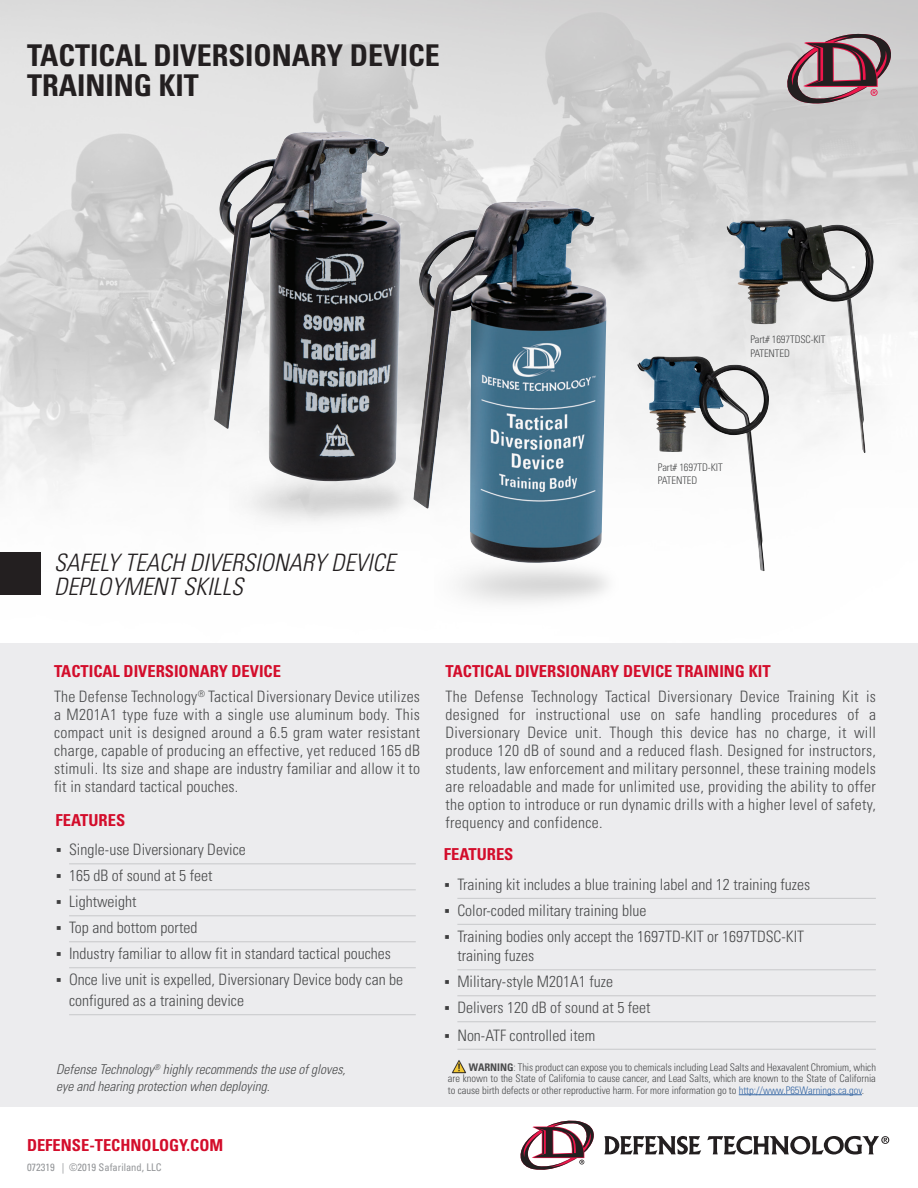
<style>
.page{position:relative;width:918px;height:1188px;background:#fff}
.page>*{position:absolute;margin:0;border:0;box-sizing:border-box;transform-origin:0 0}
.t1{font:700 condensed 30px "Univers";color:#231f20}
.t2{font:italic 300 condensed 24px "Univers";color:#231f20}
.Sub_head{font:700 condensed 16.5px "Univers";color:#d30d2b}
.copy{font:700 condensed 16.5px "Univers";color:#d30d2b}
.copy-2{font:300 condensed 15.75px/18px "Univers";color:#4b4c4d;text-align:justify}
.copy-3{font:italic 300 condensed 13.5px/16.5px "Univers";color:#4b4c4d}
.copy-4{font:300 condensed 10.5px/13.5px "Univers";letter-spacing:-.005em;color:#4b4c4d}
.t3{font:condensed 10.5px "Univers";color:#939598}
.s1{font-weight:700}
.s2{color:#3667a4}
</style>
<div class="page">
<img style="left:0;top:0;width:918px;height:644px">
<div style="left:0;top:644px;width:918px;height:463px;background:#ececee"></div>
<svg style="left:787px;top:34px;width:104px;height:69px;background:#9b7f86"></svg>
<hr style="left:69px;top:863px;width:347px;height:1px;background:#c7c8ca">
<hr style="left:69px;top:889px;width:347px;height:1px;background:#c7c8ca">
<hr style="left:69px;top:915px;width:347px;height:1px;background:#c7c8ca">
<hr style="left:69px;top:941px;width:347px;height:1px;background:#c7c8ca">
<hr style="left:69px;top:967px;width:347px;height:1px;background:#c7c8ca">
<hr style="left:69px;top:1014px;width:347px;height:1px;background:#c7c8ca">
<hr style="left:457px;top:898px;width:419px;height:1px;background:#c7c8ca">
<hr style="left:457px;top:924px;width:419px;height:1px;background:#c7c8ca">
<hr style="left:457px;top:969px;width:419px;height:1px;background:#c7c8ca">
<hr style="left:457px;top:995px;width:419px;height:1px;background:#c7c8ca">
<hr style="left:457px;top:1021px;width:419px;height:1px;background:#c7c8ca">
<hr style="left:457px;top:1049px;width:419px;height:1px;background:#c7c8ca">
<svg style="left:521px;top:1120px;width:73px;height:50px"></svg>
<svg style="left:604px;top:1136px;width:97px;height:18px"></svg>
<svg style="left:707px;top:1136px;width:182px;height:19px"></svg>
<img style="left:434px;top:540px;width:189px;height:80px">
<img style="left:413px;top:201px;width:194px;height:363px">
<img style="left:214px;top:131px;width:187px;height:352px">
<img style="left:229px;top:456px;width:189px;height:80px">
<img style="left:637px;top:356px;width:128px;height:215px">
<div style="left:0;top:553px;width:40px;height:42px;background:#231f20"></div>
<img style="left:726px;top:219px;width:149px;height:234px">
<hr style="left:739px;top:1095px;width:123px;height:1px;background:#3667a4">
<img style="left:452px;top:1060px;width:15px;height:14px">
<p class="t1" style="left:27px;top:37px;width:414px">TACTICAL DIVERSIONARY DEVICE</p>
<p class="t1" style="left:27px;top:67px;width:173px">TRAINING KIT</p>
<p class="t2" style="left:54px;top:548px;width:343px">SAFELY TEACH DIVERSIONARY DEVICE</p>
<p class="t2" style="left:54px;top:572px;width:191px">DEPLOYMENT SKILLS</p>
<p class="copy-4" style="left:750px;top:333px;width:77px">Part# 1697TDSC-KIT<br>PATENTED</p>
<p class="copy-4" style="left:658px;top:460px;width:66px">Part# 1697TD-KIT<br>PATENTED</p>
<p class="Sub_head" style="left:54px;top:661px;width:229px">TACTICAL DIVERSIONARY DEVICE</p>
<p class="copy-2" style="left:54px;top:688px;width:368px">The Defense Technology<sup>®</sup> Tactical Diversionary Device utilizes a M201A1 type fuze with a single use aluminum body. This compact unit is designed around a 6.5 gram water resistant charge, capable of producing an effective, yet reduced 165 dB stimuli. Its size and shape are industry familiar and allow it to fit in standard tactical pouches.</p>
<p class="copy" style="left:56px;top:810px;width:71px">FEATURES</p>
<p class="copy-2" style="left:69px;top:841px;width:178px">Single-use Diversionary Device</p>
<p class="copy-2" style="left:69px;top:867px;width:145px">165 dB of sound at 5 feet</p>
<p class="copy-2" style="left:69px;top:893px;width:69px">Lightweight</p>
<p class="copy-2" style="left:69px;top:919px;width:130px">Top and bottom ported</p>
<p class="copy-2" style="left:69px;top:945px;width:323px">Industry familiar to allow fit in standard tactical pouches</p>
<p class="copy-2" style="left:69px;top:969px;width:336px;line-height:21px">Once live unit is expelled, Diversionary Device body can be configured as a training device</p>
<p class="copy-3" style="left:56px;top:1061px;width:291px">Defense Technology<sup>®</sup> highly recommends the use of gloves, eye and hearing protection when deploying.</p>
<p class="Sub_head" style="left:27px;top:1135px;width:198px">DEFENSE-TECHNOLOGY.COM</p>
<p class="t3" style="left:27px;top:1160px;width:136px">072319 | ©2019 Safariland, LLC</p>
<p class="Sub_head" style="left:446px;top:661px;width:327px">TACTICAL DIVERSIONARY DEVICE TRAINING KIT</p>
<p class="copy-2" style="left:446px;top:688px;width:432px">The Defense Technology Tactical Diversionary Device Training Kit is designed for instructional use on safe handling procedures of a Diversionary Device unit. Though this device has no charge, it will produce 120 dB of sound and a reduced flash. Designed for instructors, students, law enforcement and military personnel, these training models are reloadable and made for unlimited use, providing the ability to offer the option to introduce or run dynamic drills with a higher level of safety, frequency and confidence.</p>
<p class="copy" style="left:444px;top:844px;width:71px">FEATURES</p>
<p class="copy-2" style="left:457px;top:875px;width:354px">Training kit includes a blue training label and 12 training fuzes</p>
<p class="copy-2" style="left:457px;top:901px;width:191px">Color-coded military training blue</p>
<p class="copy-2" style="left:457px;top:927px;width:348px;line-height:19.5px">Training bodies only accept the 1697TD-KIT or 1697TDSC-KIT training fuzes</p>
<p class="copy-2" style="left:457px;top:973px;width:157px">Military-style M201A1 fuze</p>
<p class="copy-2" style="left:457px;top:999px;width:195px">Delivers 120 dB of sound at 5 feet</p>
<p class="copy-2" style="left:457px;top:1026px;width:139px">Non-ATF controlled item</p>
<p class="copy-4" style="left:448px;top:1062px;width:430px;line-height:11.2px;text-align:justify;text-indent:21px"><span class="s1">WARNING</span>: This product can expose you to chemicals including Lead Salts and Hexavalent Chromium, which are known to the State of California to cause cancer, and Lead Salts, which are known to the State of California to cause birth defects or other reproductive harm. For more information go to <span class="s2">http://www.P65Warnings.ca.gov</span>.</p>
</div>
